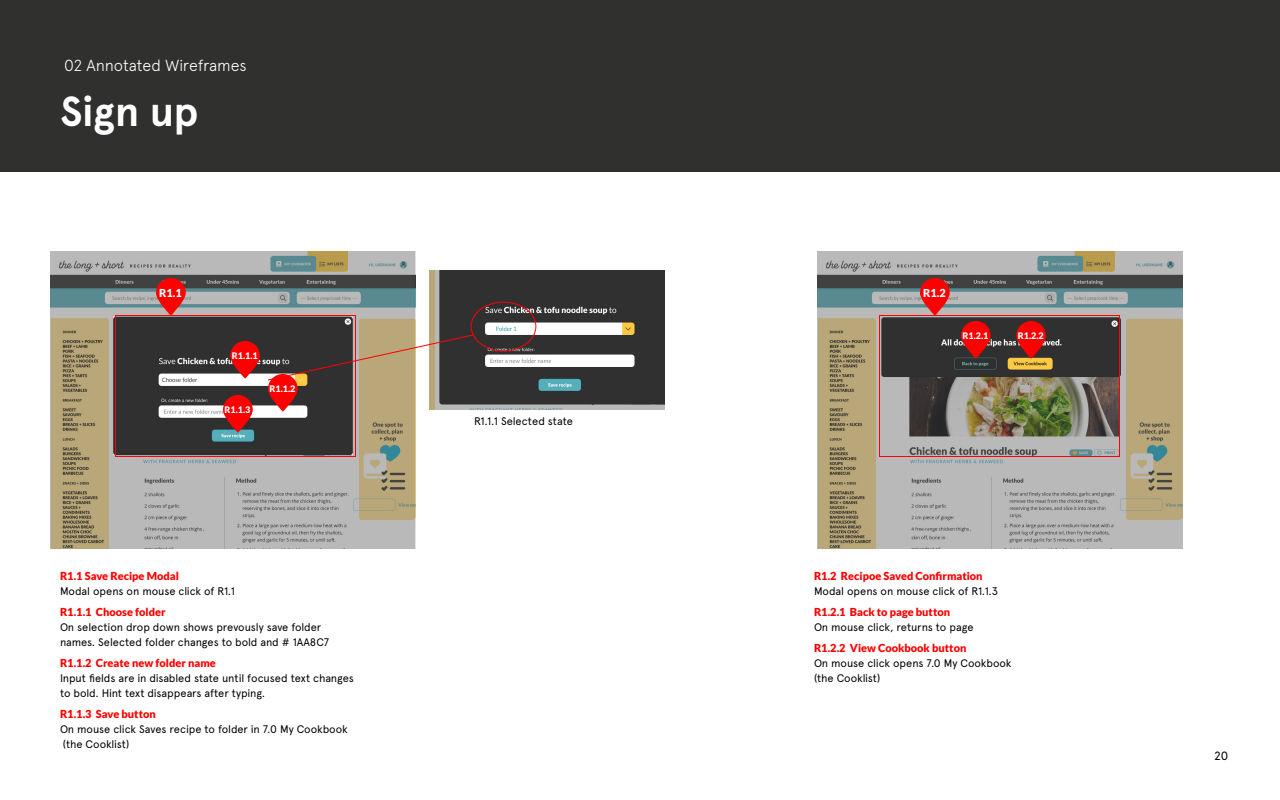
<style>
.page{position:relative;width:1280px;height:800px;background:#fff}
.page>*{position:absolute;margin:0;border:0;box-sizing:border-box;transform-origin:0 0}
.MAIN_HEAD{font:700 42px "Apercu";color:#fff}
.MAIN_HEAD-2{font:300 16px "Apercu";letter-spacing:-.005em;color:#fff}
.t1{font:12px "Apercu";color:#000}
.Main_text{font:11px/15px "Apercu";letter-spacing:-.01em;color:#000}
.WIREFR_CAPti{font:900 11px "Lato";color:#f00}
.Main_text-2{font:900 11px "Lato";color:#fff}
.Main_text-3{font:900 9px "Lato";color:#fff}
</style>
<div class="page">
<div style="left:0;top:0;width:1280px;height:172px;background:#30302f"></div>
<img style="left:429px;top:270px;width:236px;height:140px">
<img style="left:50px;top:252px;width:365px;height:297px">
<img style="left:817px;top:252px;width:365px;height:297px">
<div style="left:115px;top:315px;width:241px;height:142px;border:1px solid #f00"></div>
<div style="left:879px;top:315px;width:241px;height:142px;border:1px solid #f00"></div>
<svg style="left:156px;top:278px;width:30px;height:38px"></svg>
<svg style="left:920px;top:278px;width:30px;height:38px"></svg>
<svg style="left:961px;top:321px;width:30px;height:38px"></svg>
<svg style="left:1016px;top:321px;width:30px;height:38px"></svg>
<svg style="left:230px;top:341px;width:30px;height:38px"></svg>
<svg style="left:268px;top:374px;width:30px;height:38px"></svg>
<svg style="left:223px;top:395px;width:30px;height:38px"></svg>
<div style="left:471px;top:302px;width:65px;height:49px;border:1px solid #f00;border-radius:50%"></div>
<svg style="left:268px;top:335px;width:205px;height:45px;background:#786859"></svg>
<p class="MAIN_HEAD-2" style="left:64px;top:56px;width:184px">02 Annotated Wireframes</p>
<p class="MAIN_HEAD" style="left:60px;top:86px;width:140px">Sign up</p>
<p class="Main_text-2" style="left:159px;top:287px;width:24px">R1.1</p>
<p class="Main_text-2" style="left:923px;top:287px;width:24px">R1.2</p>
<p class="Main_text-3" style="left:232px;top:350px;width:27px">R1.1.1</p>
<p class="Main_text-3" style="left:225px;top:404px;width:27px">R1.1.3</p>
<p class="Main_text-3" style="left:270px;top:383px;width:27px">R1.1.2</p>
<p class="Main_text" style="left:474px;top:413px;width:101px">R1.1.1 Selected state</p>
<p class="Main_text-3" style="left:963px;top:330px;width:27px">R1.2.1</p>
<p class="Main_text-3" style="left:1018px;top:330px;width:27px">R1.2.2</p>
<p class="WIREFR_CAPti" style="left:60px;top:569px;width:120px">R1.1 Save Recipe Modal</p>
<p class="Main_text" style="left:60px;top:583px;width:176px">Modal opens on mouse click of R1.1</p>
<p class="WIREFR_CAPti" style="left:60px;top:605px;width:107px">R1.1.1 Choose folder</p>
<p class="Main_text" style="left:60px;top:619px;width:271px">On selection drop down shows prevously save folder names. Selected folder changes to bold and # 1AA8C7</p>
<p class="WIREFR_CAPti" style="left:60px;top:656px;width:157px">R1.1.2 Create new folder name</p>
<p class="Main_text" style="left:60px;top:670px;width:295px">Input fields are in disabled state until focused text changes to bold. Hint text disappears after typing.</p>
<p class="WIREFR_CAPti" style="left:60px;top:707px;width:97px">R1.1.3 Save button</p>
<p class="Main_text" style="left:60px;top:721px;width:289px">On mouse click Saves recipe to folder in 7.0 My Cookbook</p>
<p class="Main_text" style="left:63px;top:736px;width:68px">(the Cooklist)</p>
<p class="WIREFR_CAPti" style="left:814px;top:569px;width:170px">R1.2 Recipoe Saved Confirmation</p>
<p class="Main_text" style="left:814px;top:583px;width:186px">Modal opens on mouse click of R1.1.3</p>
<p class="WIREFR_CAPti" style="left:814px;top:605px;width:138px">R1.2.1 Back to page button</p>
<p class="Main_text" style="left:814px;top:619px;width:161px">On mouse click, returns to page</p>
<p class="WIREFR_CAPti" style="left:814px;top:641px;width:154px">R1.2.2 View Cookbook button</p>
<p class="Main_text" style="left:814px;top:655px;width:199px">On mouse click opens 7.0 My Cookbook</p>
<p class="Main_text" style="left:814px;top:670px;width:68px">(the Cooklist)</p>
<p class="t1" style="left:1214px;top:749px;width:16px">20</p>
</div>
